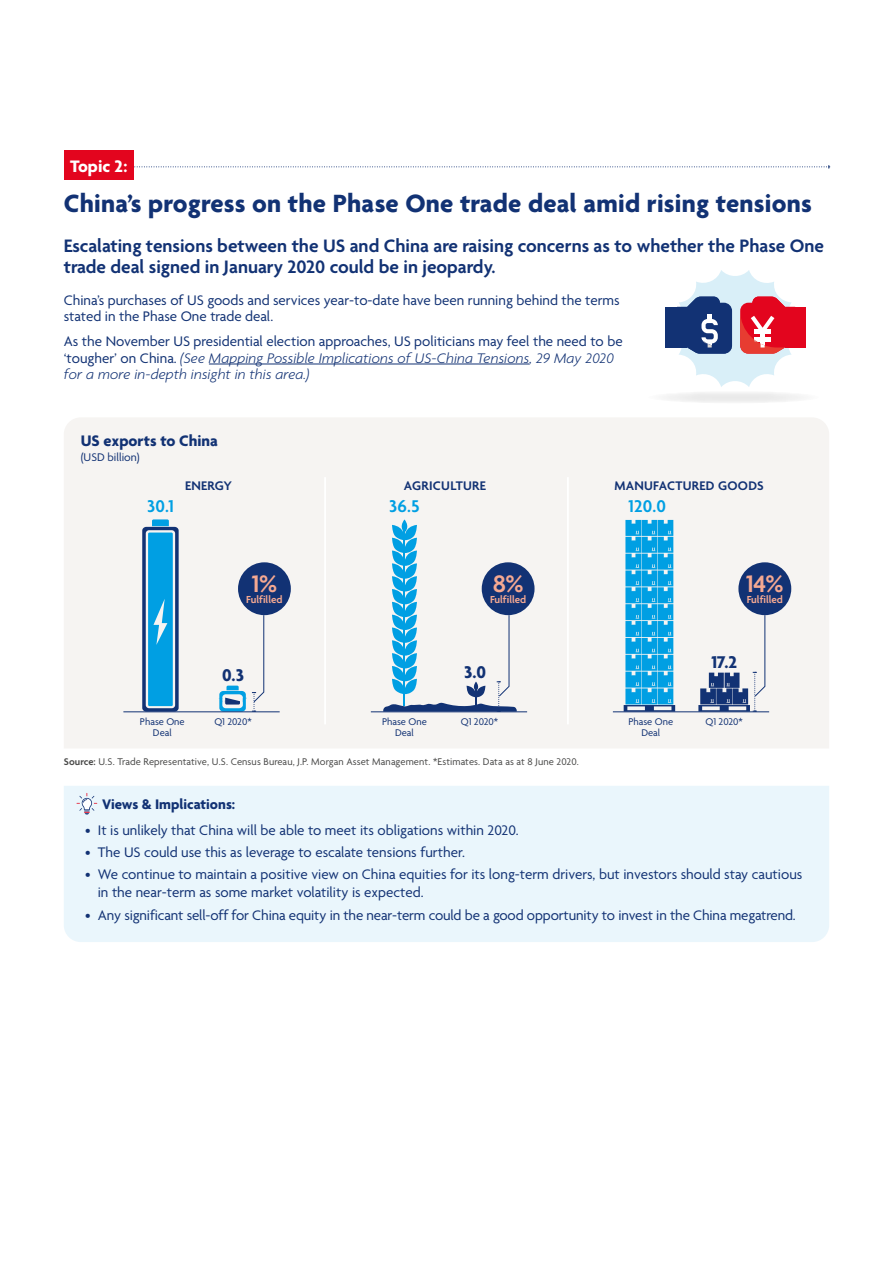
<style>
.page{position:relative;width:893px;height:1263px;background:#fff}
.page>*{position:absolute;margin:0;border:0;box-sizing:border-box;transform-origin:0 0}
.t1{font:700 27px "Agenda";letter-spacing:.01em;color:#123274}
.t2{font:600 25.65px "Agenda";color:#f5a992}
.t3{font:600 19.5px/21px "Agenda";color:#123274}
.t4{font:600 18.3px "Agenda";letter-spacing:.01em;color:#009fe3}
.t5{font:700 18.3px "Agenda";color:#123274}
.t6{font:700 18px "Agenda";color:#fff}
.t7{font:700 16.5px "Agenda";color:#123274}
.t8{font:15px/16.5px "Agenda";color:#123274}
.t9{font:700 15px "Agenda";color:#123274}
.t10{font:600 13.5px "Agenda";letter-spacing:.02em;color:#123274}
.t11{font:12px "Agenda";color:#123274}
.t12{font:600 10.95px "Agenda";color:#f5a992}
.t13{font:10.5px "Agenda";letter-spacing:.01em;color:#4a4a49}
.t14{font:10.5px/11.1px "Agenda";color:#123274;text-align:center}
.s1{font-weight:300;font-style:italic}
.s2{font-weight:600}
</style>
<div class="page">
<div style="left:64px;top:418px;width:765px;height:330px;background:#f6f4f2"></div>
<div style="left:738px;top:562px;width:53px;height:53px;background:#123274;border-radius:50%"></div>
<hr style="left:324px;top:477px;width:2px;height:247px;background:#fff">
<hr style="left:567px;top:477px;width:2px;height:247px;background:#fff">
<svg style="left:624px;top:520px;width:51px;height:191px;background:#32aee3"></svg>
<hr style="left:371px;top:711px;width:156px;height:1px;background:#123274">
<hr style="left:613px;top:711px;width:156px;height:1px;background:#123274">
<div style="left:482px;top:562px;width:53px;height:53px;background:#123274;border-radius:50%"></div>
<svg style="left:383px;top:519px;width:134px;height:193px"></svg>
<svg style="left:698px;top:615px;width:67px;height:97px"></svg>
<div style="left:647px;top:391px;width:174px;height:12px;background:#f1f1f1;border-radius:50%"></div>
<div style="left:666px;top:307px;width:21px;height:40px;background:#123274"></div>
<div style="left:785px;top:307px;width:21px;height:40px;background:#e3051e"></div>
<svg style="left:672px;top:270px;width:126px;height:117px"></svg>
<div style="left:64px;top:786px;width:765px;height:156px;background:#eaf6fc"></div>
<svg style="left:77px;top:793px;width:20px;height:21px"></svg>
<svg style="left:134px;top:165px;width:696px;height:4px"></svg>
<div style="left:64px;top:150px;width:70px;height:30px;background:#e3051e"></div>
<hr style="left:209px;top:364px;width:320px;height:1px;background:#123274">
<div style="left:238px;top:562px;width:53px;height:53px;background:#123274;border-radius:50%"></div>
<svg style="left:142px;top:519px;width:37px;height:192px;background:#3499ce"></svg>
<svg style="left:219px;top:686px;width:27px;height:25px"></svg>
<hr style="left:123px;top:711px;width:157px;height:1px;background:#123274">
<svg style="left:252px;top:615px;width:12px;height:97px"></svg>
<p class="t6" style="left:70px;top:156px;width:59px">Topic 2:</p>
<h1 class="t1" style="left:64px;top:189px;width:750px">China’s progress on the Phase One trade deal amid rising tensions</h1>
<h3 class="t3" style="left:64px;top:236px;width:762px">Escalating tensions between the US and China are raising concerns as to whether the Phase One trade deal signed in January 2020 could be in jeopardy.</h3>
<p class="t8" style="left:64px;top:293px;width:557px">China’s purchases of US goods and services year-to-date have been running behind the terms stated in the Phase One trade deal.</p>
<p class="t8" style="left:64px;top:334px;width:560px">As the November US presidential election approaches, US politicians may feel the need to be ‘tougher’ on China. <span class="s1">(See Mapping Possible Implications of US-China Tensions, 29 May 2020 for a more in-depth insight in this area.)</span></p>
<p class="t7" style="left:81px;top:432px;width:139px">US exports to China</p>
<p class="t11" style="left:81px;top:450px;width:60px">(USD billion)</p>
<p class="t10" style="left:185px;top:478px;width:48px">ENERGY</p>
<p class="t10" style="left:404px;top:478px;width:83px">AGRICULTURE</p>
<p class="t10" style="left:614px;top:478px;width:151px">MANUFACTURED GOODS</p>
<p class="t4" style="left:147px;top:496px;width:28px">30.1</p>
<p class="t4" style="left:389px;top:496px;width:32px">36.5</p>
<p class="t4" style="left:629px;top:496px;width:39px">120.0</p>
<h2 class="t2" style="left:252px;top:570px;width:27px">1%</h2>
<p class="t12" style="left:246px;top:594px;width:38px">Fulfilled</p>
<h2 class="t2" style="left:493px;top:570px;width:32px">8%</h2>
<p class="t12" style="left:490px;top:594px;width:38px">Fulfilled</p>
<h2 class="t2" style="left:746px;top:570px;width:39px">14%</h2>
<p class="t12" style="left:747px;top:594px;width:38px">Fulfilled</p>
<p class="t5" style="left:222px;top:665px;width:24px">0.3</p>
<p class="t5" style="left:464px;top:662px;width:23px">3.0</p>
<p class="t5" style="left:711px;top:652px;width:27px">17.2</p>
<p class="t14" style="left:140px;top:717px;width:46px">Phase One<br>Deal</p>
<p class="t14" style="left:214px;top:717px;width:39px">Q1 2020*</p>
<p class="t14" style="left:382px;top:717px;width:46px">Phase One<br>Deal</p>
<p class="t14" style="left:461px;top:717px;width:39px">Q1 2020*</p>
<p class="t14" style="left:628px;top:717px;width:46px">Phase One<br>Deal</p>
<p class="t14" style="left:705px;top:717px;width:39px">Q1 2020*</p>
<p class="t13" style="left:64px;top:755px;width:517px"><span class="s2">Source:</span> U.S. Trade Representative, U.S. Census Bureau, J.P. Morgan Asset Management. *Estimates. Data as at 8 June 2020.</p>
<p class="t9" style="left:102px;top:796px;width:135px">Views &amp; Implications:</p>
<p class="t8" style="left:85px;top:823px;width:435px">• It is unlikely that China will be able to meet its obligations within 2020.</p>
<p class="t8" style="left:85px;top:845px;width:381px">• The US could use this as leverage to escalate tensions further.</p>
<p class="t8" style="left:98px;top:866px;width:706px;line-height:18px;text-indent:-13px">• We continue to maintain a positive view on China equities for its long-term drivers, but investors should stay cautious in the near-term as some market volatility is expected.</p>
<p class="t8" style="left:85px;top:907px;width:712px">• Any significant sell-off for China equity in the near-term could be a good opportunity to invest in the China megatrend.</p>
</div>
